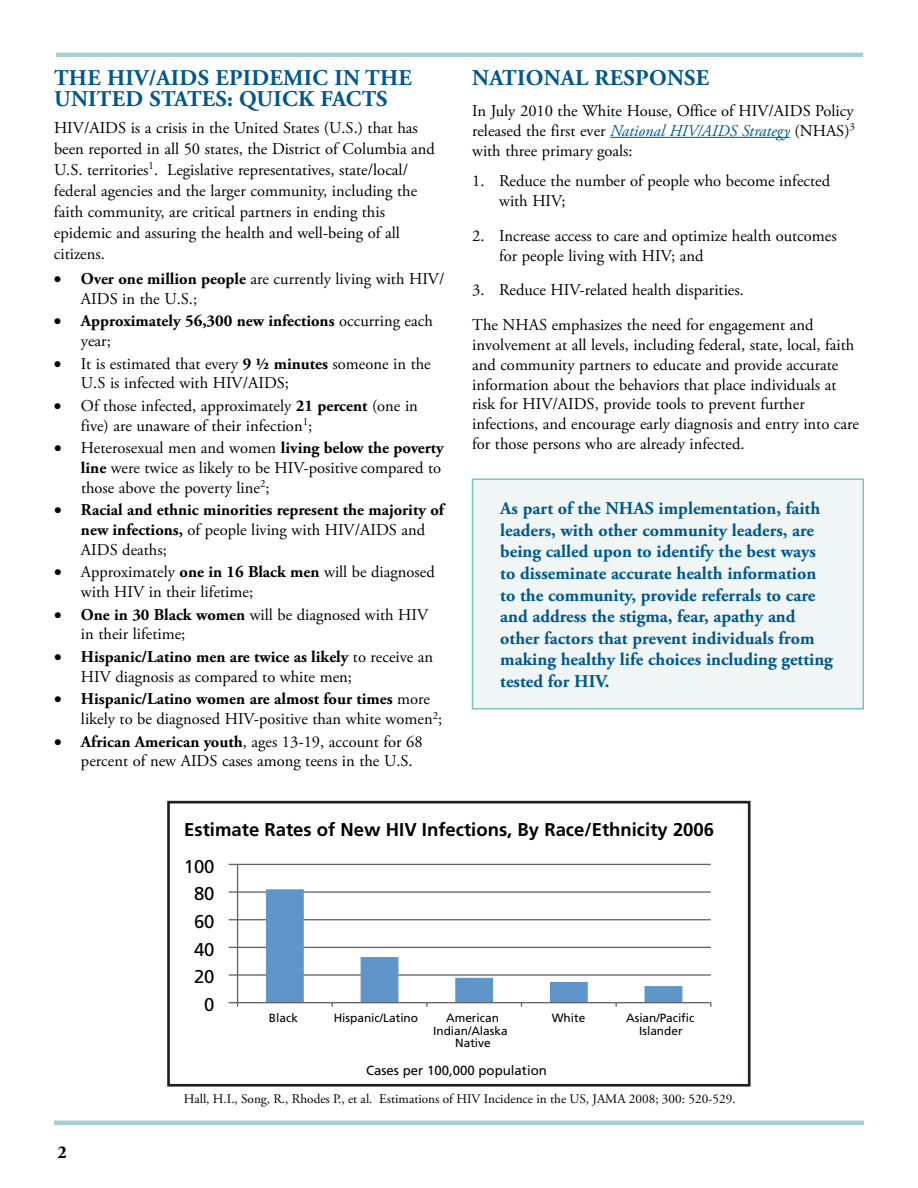
<style>
.page{position:relative;width:918px;height:1188px;background:#fff}
.page>*{position:absolute;margin:0;border:0;box-sizing:border-box;transform-origin:0 0}
.t1{font:700 22.5px/21px "Adobe Garamond Pro";letter-spacing:.015em;color:#00578e}
.t2{font:700 18.45px "Frutiger";color:#000}
.t3{font:18.45px "Frutiger";color:#000}
.t4{font:700 18px/21.6px "Adobe Garamond Pro";color:#00578e}
.t5{font:700 18px "Adobe Garamond Pro";color:#000}
.t6{font:16.5px/19.8px "Adobe Garamond Pro";color:#000}
.t7{font:700 16.5px/19.8px "Adobe Garamond Pro";color:#000}
.t8{font:13.2px "Adobe Garamond Pro";color:#000}
.t9{font:13.2px "Frutiger";color:#000}
.t10{font:11.85px/13.2px "Frutiger";color:#000;text-align:center}
.s1{font-weight:700}
.s2{font-weight:400}
.s3{font-style:italic;color:#00578e}
</style>
<div class="page">
<div style="left:54px;top:1120px;width:810px;height:5px;background:#a5d2ce"></div>
<hr style="left:56px;top:53px;width:807px;height:4px;background:#a5d2ce">
<hr style="left:610px;top:137px;width:180px;height:1px;background:#00578e">
<div style="left:167px;top:801px;width:584px;height:286px;border:3px solid #231f20"></div>
<hr style="left:238px;top:974px;width:473px;height:2px;background:#636466">
<hr style="left:238px;top:947px;width:473px;height:1px;background:#636466">
<hr style="left:238px;top:919px;width:473px;height:1px;background:#636466">
<hr style="left:238px;top:891px;width:473px;height:2px;background:#636466">
<hr style="left:238px;top:864px;width:473px;height:1px;background:#636466">
<svg style="left:266px;top:889px;width:416px;height:113px"></svg>
<hr style="left:237px;top:864px;width:1px;height:139px;background:#636466">
<svg style="left:229px;top:974px;width:8px;height:2px"></svg>
<svg style="left:229px;top:891px;width:8px;height:2px"></svg>
<hr style="left:238px;top:1002px;width:473px;height:1px;background:#636466">
<svg style="left:229px;top:1002px;width:9px;height:5px"></svg>
<div style="left:472px;top:479px;width:391px;height:230px;background:#eff6f5"></div>
<div style="left:472px;top:478px;width:392px;height:232px;border:2px solid #7fc3bd"></div>
<h1 class="t1" style="left:54px;top:68px;width:245px">The HIV/AIDS Epidemic</h1>
<h1 class="t1" style="left:54px;top:68px;width:359px;text-indent:280px">in the<br>United States: Quick Facts</h1>
<p class="t6" style="left:54px;top:118px;width:383px;line-height:21px">HIV/AIDS is a crisis in the United States (U.S.) that has been reported in all 50 states, the District of Columbia and U.S. territories<sup>1</sup>. Legislative representatives, state/local/ federal agencies and the larger community, including the faith community, are critical partners in ending this epidemic and assuring the health and well-being of all citizens.</p>
<p class="t6" style="left:81px;top:269px;width:365px;text-indent:-27px">• <span class="s1">Over one million people</span> are currently living with HIV/<br>AIDS in the U.S.;</p>
<p class="t7" style="left:81px;top:311px;width:353px;text-indent:-27px">• Approximately 56,300 new infections <span class="s2">occurring each year;</span></p>
<p class="t6" style="left:81px;top:354px;width:351px;text-indent:-27px">• It is estimated that every <span class="s1">9 ½ minutes</span> someone in the<br>U.S is infected with HIV/AIDS;</p>
<p class="t6" style="left:81px;top:396px;width:338px;text-indent:-27px">• Of those infected, approximately <span class="s1">21 percent</span> (one in five) are unaware of their infection<sup>1</sup>;</p>
<p class="t6" style="left:81px;top:439px;width:365px;text-indent:-27px">• Heterosexual men and women <span class="s1">living below the poverty line</span> were twice as likely to be HIV-positive compared to those above the poverty line<sup>2</sup>;</p>
<p class="t7" style="left:81px;top:500px;width:365px;text-indent:-27px">• Racial and ethnic minorities represent the majority of new infections, <span class="s2">of people living with HIV/AIDS and<br>AIDS deaths;</span></p>
<p class="t6" style="left:81px;top:563px;width:355px;text-indent:-27px">• Approximately <span class="s1">one in 16 Black men</span> will be diagnosed with HIV in their lifetime;</p>
<p class="t6" style="left:81px;top:605px;width:349px;text-indent:-27px">• <span class="s1">One in 30 Black women</span> will be diagnosed with HIV in their lifetime;</p>
<p class="t6" style="left:81px;top:647px;width:354px;text-indent:-27px">• <span class="s1">Hispanic/Latino men are twice as likely</span> to receive an<br>HIV diagnosis as compared to white men;</p>
<p class="t6" style="left:81px;top:690px;width:363px;text-indent:-27px">• <span class="s1">Hispanic/Latino women are almost four times</span> more likely to be diagnosed HIV-positive than white women<sup>2</sup>;</p>
<p class="t6" style="left:81px;top:732px;width:343px;text-indent:-27px">• <span class="s1">African American youth</span>, ages 13-19, account for 68 percent of new AIDS cases among teens in the U.S.</p>
<h1 class="t1" style="left:472px;top:68px;width:15px">Natio</h1>
<h1 class="t1" style="left:544px;top:68px;width:167px">nal Response</h1>
<p class="t6" style="left:472px;top:101px;width:384px;text-align:justify">In July 2010 the White House, Office of HIV/AIDS Policy released the first ever <span class="s3">National HIV/AIDS Strategy</span> (NHAS)<sup>3 </sup>with three primary goals:</p>
<p class="t6" style="left:499px;top:172px;width:333px;text-indent:-27px">1. Reduce the number of people who become infected with HIV;</p>
<p class="t6" style="left:499px;top:226px;width:339px;text-indent:-27px">2. Increase access to care and optimize health outcomes for people living with HIV; and</p>
<p class="t6" style="left:472px;top:273px;width:343px;line-height:34.8px">3. Reduce HIV-related health disparities.<br>The NHAS emphasizes the need for engagement and</p>
<p class="t6" style="left:472px;top:335px;width:388px">involvement at all levels, including federal, state, local, faith and community partners to educate and provide accurate information about the behaviors that place individuals at risk for HIV/AIDS, provide tools to prevent further infections, and encourage early diagnosis and entry into care for those persons who are already infected.</p>
<p class="t4" style="left:500px;top:498px;width:334px">As part of the NHAS implementation, faith leaders, with other community leaders, are being called upon to identify the best ways to disseminate accurate health information to the community, provide referrals to care and address the stigma, fear, apathy and other factors that prevent individuals from making healthy life choices including getting tested for HIV.</p>
<p class="t2" style="left:184px;top:818px;width:532px">Estimate Rates of New HIV Infections, By Race/Ethnicity 2006</p>
<p class="t3" style="left:184px;top:856px;width:32px">100</p>
<p class="t3" style="left:194px;top:883px;width:22px">80</p>
<p class="t3" style="left:194px;top:911px;width:22px">60</p>
<p class="t3" style="left:194px;top:939px;width:22px">40</p>
<p class="t3" style="left:194px;top:966px;width:22px">20</p>
<p class="t3" style="left:204px;top:994px;width:12px">0</p>
<p class="t10" style="left:552px;top:1012px;width:35px">White</p>
<p class="t10" style="left:626px;top:1012px;width:70px">Asian/Pacific<br>Islander</p>
<p class="t10" style="left:269px;top:1012px;width:31px">Black</p>
<p class="t10" style="left:334px;top:1012px;width:86px">Hispanic/Latino</p>
<p class="t10" style="left:433px;top:1012px;width:76px">American<br>Indian/Alaska</p>
<p class="t10" style="left:455px;top:1036px;width:37px">Native</p>
<p class="t9" style="left:366px;top:1063px;width:182px">Cases per 100,000 population</p>
<p class="t5" style="left:58px;top:1141px;width:11px">2</p>
<p class="t8" style="left:184px;top:1091px;width:553px">Hall, H.I., Song, R., Rhodes P., et al. Estimations of HIV Incidence in the US, JAMA 2008; 300: 520-529.</p>
</div>
